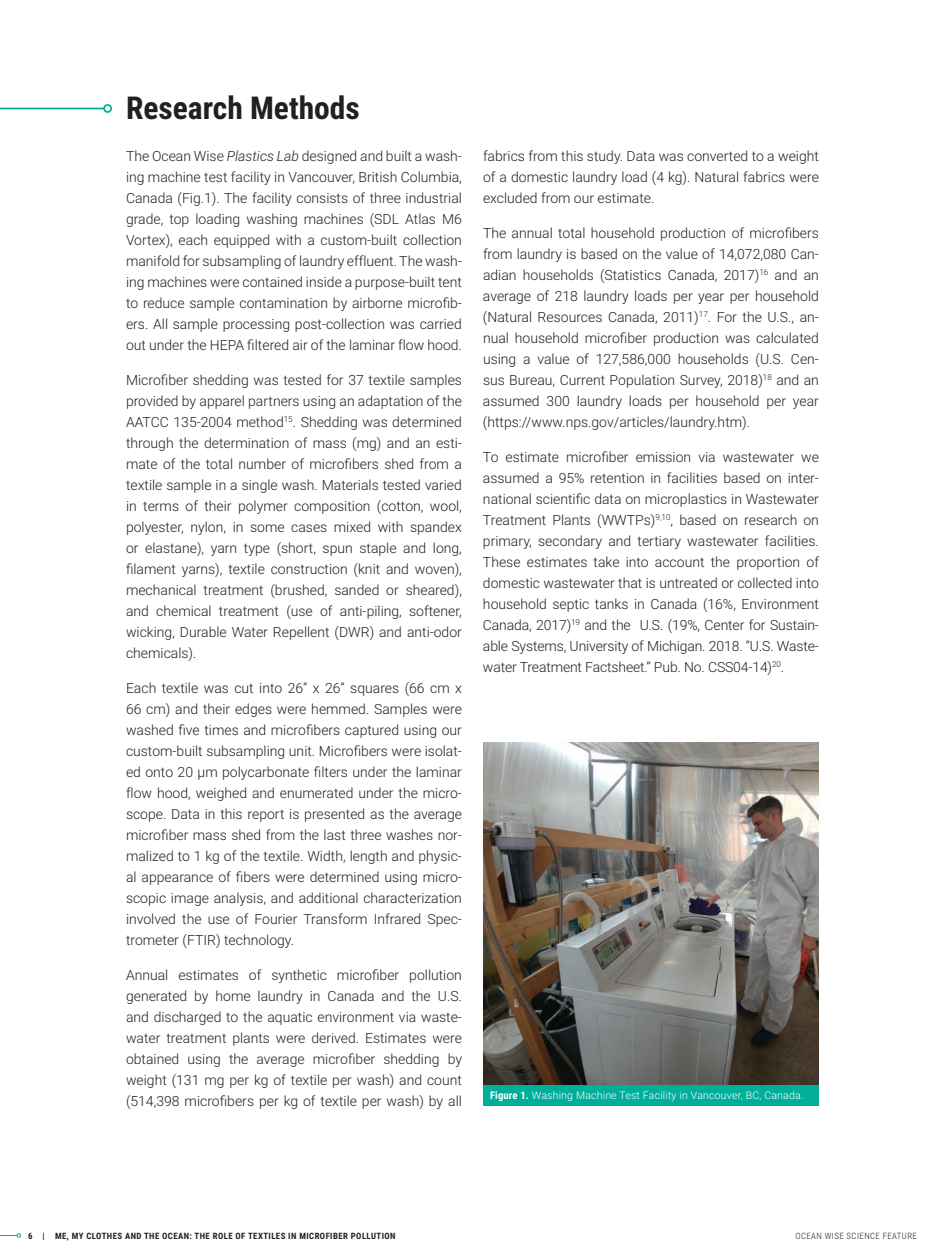
<style>
.page{position:relative;width:945px;height:1260px;background:#fff}
.page>*{position:absolute;margin:0;border:0;box-sizing:border-box;transform-origin:0 0}
.t1{font:700 31.5px "Roboto Condensed";color:#231f20}
.t2{font:300 14px/21px "Roboto";color:#231f20;text-align:justify}
.t3{font:300 10.5px "Roboto";letter-spacing:.02em;color:#fff}
.t4{font:700 8.75px "Roboto Condensed";letter-spacing:.05em;color:#231f20}
.t5{font:300 8.75px "Roboto Condensed";letter-spacing:.05em;color:#231f20}
.s1{font-style:italic}
.s2{font-family:"Roboto Condensed";font-weight:700}
</style>
<div class="page">
<svg style="left:0;top:1233px;width:21px;height:5px"></svg>
<img style="left:483px;top:742px;width:336px;height:343px">
<hr style="left:0;top:108px;width:104px;height:1px;background:#00ae9a">
<div style="left:103px;top:104px;width:9px;height:9px;border:2px solid #00ae9a;border-radius:50%"></div>
<div style="left:483px;top:1085px;width:336px;height:21px;background:#00ae9a"></div>
<h1 class="t1" style="left:126px;top:86px;width:235px">Research Methods</h1>
<p class="t2" style="left:126px;top:145px;width:338px">The Ocean Wise <span class="s1">Plastics Lab</span> designed and built a wash&shy;ing machine test facility in Vancouver, British Columbia, Canada (Fig.1). The facility consists of three industrial grade, top loading washing machines (SDL Atlas M6<br>Vortex), each equipped with a custom-built collection manifold for subsampling of laundry effluent. The wash&shy;ing machines were contained inside a purpose-built tent to reduce sample contamination by airborne microfib&shy;ers. All sample processing post-collection was carried out under the HEPA filtered air of the laminar flow hood.</p>
<p class="t2" style="left:126px;top:369px;width:338px">Microfiber shedding was tested for 37 textile samples provided by apparel partners using an adaptation of the AATCC 135-2004 method<sup>15</sup>. Shedding was determined through the determination of mass (mg) and an esti&shy;mate of the total number of microfibers shed from a textile sample in a single wash. Materials tested varied in terms of their polymer composition (cotton, wool, polyester, nylon, in some cases mixed with spandex or elastane), yarn type (short, spun staple and long, filament yarns), textile construction (knit and woven), mechanical treatment (brushed, sanded or sheared), and chemical treatment (use of anti-piling, softener, wicking, Durable Water Repellent (DWR) and anti-odor chemicals).</p>
<p class="t2" style="left:126px;top:677px;width:338px">Each textile was cut into 26” x 26” squares (66 cm x 66 cm) and their edges were hemmed. Samples were washed five times and microfibers captured using our custom-built subsampling unit. Microfibers were isolat&shy;ed onto 20 μm polycarbonate filters under the laminar flow hood, weighed and enumerated under the micro&shy;scope. Data in this report is presented as the average microfiber mass shed from the last three washes nor&shy;malized to 1 kg of the textile. Width, length and physic&shy;al appearance of fibers were determined using micro&shy;scopic image analysis, and additional characterization involved the use of Fourier Transform Infrared Spec&shy;trometer (FTIR) technology.</p>
<p class="t2" style="left:126px;top:964px;width:338px">Annual estimates of synthetic microfiber pollution generated by home laundry in Canada and the U.S. and discharged to the aquatic environment via waste&shy;water treatment plants were derived. Estimates were obtained using the average microfiber shedding by weight (131 mg per kg of textile per wash) and count (514,398 microfibers per kg of textile per wash) by all</p>
<p class="t2" style="left:483px;top:145px;width:338px">fabrics from this study. Data was converted to a weight of a domestic laundry load (4 kg). Natural fabrics were excluded from our estimate.</p>
<p class="t2" style="left:483px;top:222px;width:338px">The annual total household production of microfibers from laundry is based on the value of 14,072,080 Can&shy;adian households (Statistics Canada, 2017)<sup>16</sup> and an average of 218 laundry loads per year per household (Natural Resources Canada, 2011)<sup>17</sup>. For the U.S., an&shy;nual household microfiber production was calculated using a value of 127,586,000 households (U.S. Cen&shy;sus Bureau, Current Population Survey, 2018)<sup>18</sup> and an assumed 300 laundry loads per household per year (https://www.nps.gov/articles/laundry.htm).</p>
<p class="t2" style="left:483px;top:446px;width:338px">To estimate microfiber emission via wastewater we assumed a 95% retention in facilities based on inter&shy;national scientific data on microplastics in Wastewater Treatment Plants (WWTPs)<sup>9,10</sup>, based on research on primary, secondary and tertiary wastewater facilities.<br>These estimates take into account the proportion of domestic wastewater that is untreated or collected into household septic tanks in Canada (16%, Environment Canada, 2017)<sup>19</sup> and the U.S. (19%, Center for Sustain&shy;able Systems, University of Michigan. 2018. “U.S. Waste&shy;water Treatment Factsheet.” Pub. No. CSS04-14)<sup>20</sup>.</p>
<p class="t3" style="left:490px;top:1088px;width:315px"><span class="s2">Figure 1.</span> Washing Machine Test Facility in Vancouver, BC, Canada.</p>
<p class="t4" style="left:28px;top:1229px;width:369px">6 | ME, MY CLOTHES AND THE OCEAN: THE ROLE OF TEXTILES IN MICROFIBER POLLUTION</p>
<p class="t5" style="left:796px;top:1229px;width:123px">OCEAN WISE SCIENCE FEATURE</p>
</div>
